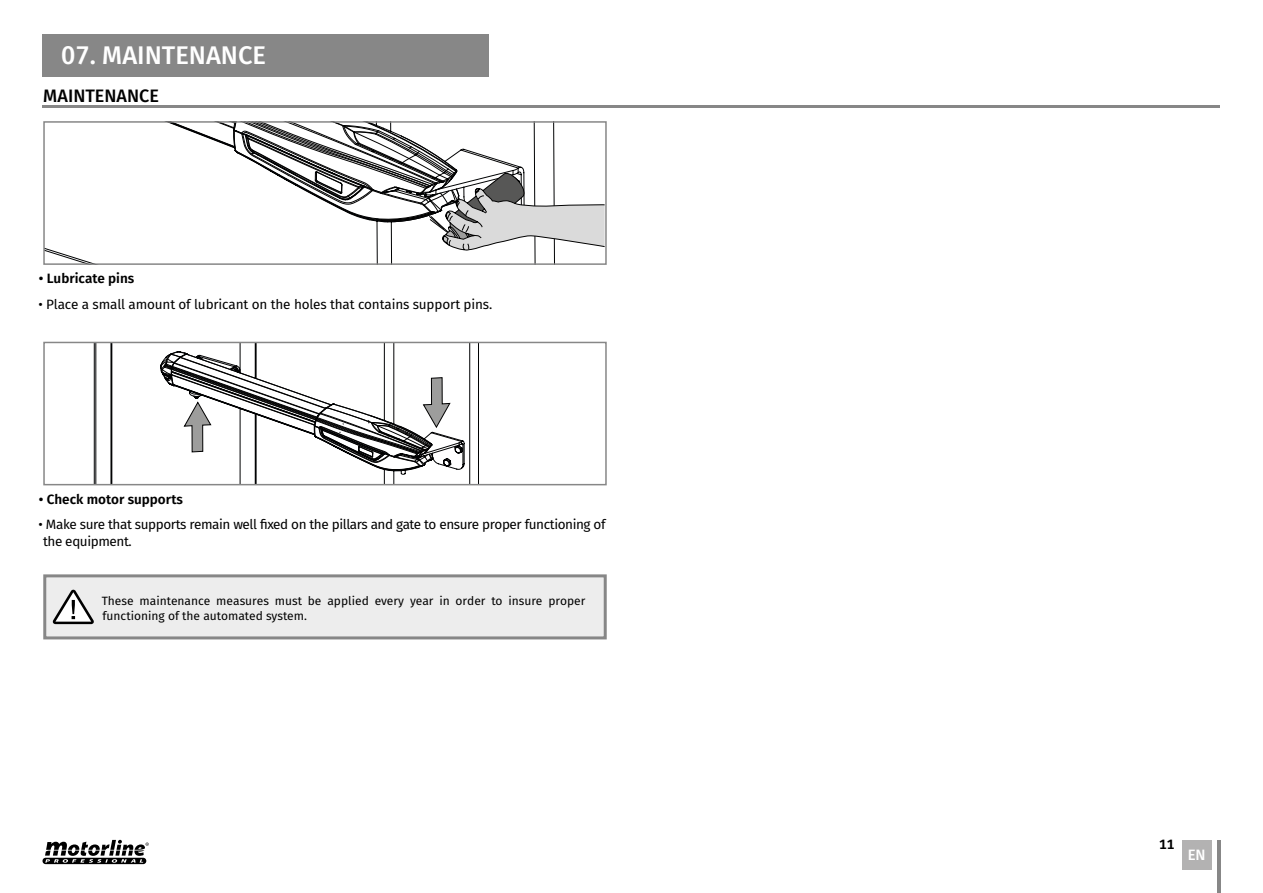
<style>
.page{position:relative;width:1263px;height:893px;background:#fff}
.page>*{position:absolute;margin:0;border:0;box-sizing:border-box;transform-origin:0 0}
.t1{font:500 25.5px "Fira Sans";color:#fff}
.t2{font:500 18px "Fira Sans";color:#000}
.t3{font:500 15px "Fira Sans";color:#fff}
.t4{font:13.5px/16.2px "Fira Sans";letter-spacing:-.03em;color:#000}
.t5{font:13.5px "Fira Sans";letter-spacing:-.01em;color:#000}
.t6{font:600 13.5px "Fira Sans";color:#000}
.t7{font:12px/14.4px "Fira Sans";color:#000}
</style>
<div class="page">
<div style="left:43px;top:34px;width:446px;height:43px;background:#878787"></div>
<hr style="left:43px;top:105px;width:1177px;height:3px;background:#878787">
<div style="left:1182px;top:840px;width:29px;height:29px;background:#b3b2b2"></div>
<hr style="left:1217px;top:840px;width:3px;height:53px;background:#878787">
<svg style="left:46px;top:124px;width:558px;height:126px"></svg>
<div style="left:43px;top:121px;width:564px;height:144px;border:2px solid #878787"></div>
<svg style="left:94px;top:345px;width:385px;height:137px"></svg>
<div style="left:43px;top:342px;width:564px;height:143px;border:2px solid #878787"></div>
<svg style="left:43px;top:840px;width:106px;height:24px"></svg>
<div style="left:43px;top:574px;width:564px;height:65px;background:#ededed;border:3px solid #878787"></div>
<svg style="left:53px;top:590px;width:41px;height:34px"></svg>
<h1 class="t1" style="left:61px;top:35px;width:206px">07. MAINTENANCE</h1>
<h2 class="t2" style="left:43px;top:81px;width:117px">MAINTENANCE</h2>
<p class="t6" style="left:39px;top:267px;width:97px">• Lubricate pins</p>
<p class="t5" style="left:39px;top:294px;width:455px">• Place a small amount of lubricant on the holes that contains support pins.</p>
<p class="t6" style="left:39px;top:488px;width:146px">• Check motor supports</p>
<p class="t4" style="left:43px;top:516px;width:564px;text-indent:-5px">• Make sure that supports remain well fixed on the pillars and gate to ensure proper functioning of the equipment.</p>
<p class="t7" style="left:102px;top:594px;width:485px">These maintenance measures must be applied every year in order to insure proper functioning of the automated system.</p>
<p class="t6" style="left:1154px;top:833px;width:25px">11A</p>
<p class="t6" style="left:1159px;top:833px;width:17px">11</p>
<p class="t3" style="left:1188px;top:842px;width:20px">EN</p>
</div>
